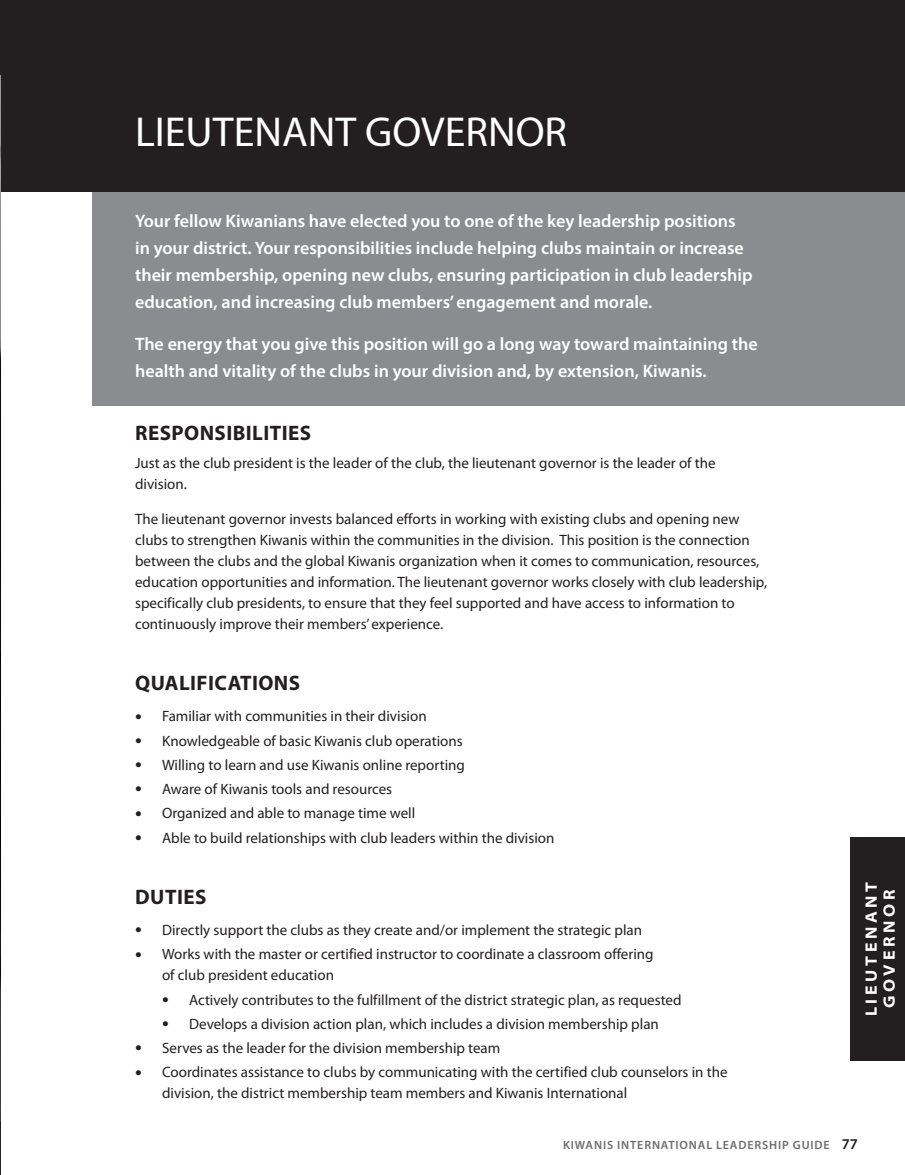
<style>
.page{position:relative;width:905px;height:1175px;background:#fff}
.page>*{position:absolute;margin:0;border:0;box-sizing:border-box;transform-origin:0 0}
.LG_Section_Title{font:42px "Myriad Pro";color:#fff}
.LG_Subhead_2018{font:700 21px "Myriad Pro";letter-spacing:.02em;color:#231f20}
.LG_Intro{font:600 18px/27px "Myriad Pro";color:#fff}
.tab_text{font:700 semi-expanded 16.5px/18px "Myriad Pro";letter-spacing:.22em;color:#fff;text-align:center}
.LG_body_copy{font:15px/21px "Myriad Pro";color:#231f20}
.t1{font:600 12px "Myriad Pro";letter-spacing:.07em;color:#6c6d70}
.s1{font-size:24px}
.s2{font-size:15px;color:#231f20}
</style>
<div class="page">
<div style="left:93px;top:189px;width:811px;height:216px;background:#8a8c8f"></div>
<div style="left:850px;top:837px;width:54px;height:223px;background:#231f20"></div>
<div style="left:0;top:0;width:904px;height:191px;background:#231f20"></div>
<hr style="left:0;top:0;width:1px;height:1174px;background:#231f20">
<img style="left:0;top:76px;width:1px;height:1044px">
<p class="LG_Section_Title" style="left:135px;top:106px;width:433px">LIEUTENANT GOVERNOR</p>
<p class="LG_Intro" style="left:135px;top:207px;width:619px">Your fellow Kiwanians have elected you to one of the key leadership positions in your district. Your responsibilities include helping clubs maintain or increase their membership, opening new clubs, ensuring participation in club leadership education, and increasing club members’ engagement and morale.</p>
<p class="LG_Intro" style="left:135px;top:330px;width:624px">The energy that you give this position will go a long way toward maintaining the health and vitality of the clubs in your division and, by extension, Kiwanis.</p>
<p class="LG_Subhead_2018" style="left:135px;top:419px;width:177px">RESPONSIBILITIES</p>
<p class="LG_body_copy" style="left:135px;top:452px;width:582px">Just as the club president is the leader of the club, the lieutenant governor is the leader of the division.</p>
<p class="LG_body_copy" style="left:135px;top:508px;width:633px">The lieutenant governor invests balanced efforts in working with existing clubs and opening new clubs to strengthen Kiwanis within the communities in the division. This position is the connection between the clubs and the global Kiwanis organization when it comes to communication, resources, education opportunities and information. The lieutenant governor works closely with club leadership, specifically club presidents, to ensure that they feel supported and have access to information to continuously improve their members’ experience.</p>
<p class="LG_Subhead_2018" style="left:135px;top:669px;width:166px">QUALIFICATIONS</p>
<p class="LG_body_copy" style="left:135px;top:705px;width:293px"><span class="s1">•</span> Familiar with communities in their division</p>
<p class="LG_body_copy" style="left:135px;top:729px;width:329px"><span class="s1">•</span> Knowledgeable of basic Kiwanis club operations</p>
<p class="LG_body_copy" style="left:135px;top:754px;width:331px"><span class="s1">•</span> Willing to learn and use Kiwanis online reporting</p>
<p class="LG_body_copy" style="left:135px;top:778px;width:259px"><span class="s1">•</span> Aware of Kiwanis tools and resources</p>
<p class="LG_body_copy" style="left:135px;top:802px;width:282px"><span class="s1">•</span> Organized and able to manage time well</p>
<p class="LG_body_copy" style="left:135px;top:826px;width:421px"><span class="s1">•</span> Able to build relationships with club leaders within the division</p>
<p class="LG_Subhead_2018" style="left:135px;top:883px;width:73px">DUTIES</p>
<p class="LG_body_copy" style="left:135px;top:919px;width:508px"><span class="s1">•</span> Directly support the clubs as they create and/or implement the strategic plan</p>
<p class="LG_body_copy" style="left:162px;top:943px;width:493px;text-indent:-27px"><span class="s1">•</span> Works with the master or certified instructor to coordinate a classroom offering of club president education</p>
<p class="LG_body_copy" style="left:162px;top:988px;width:521px"><span class="s1">•</span> Actively contributes to the fulfillment of the district strategic plan, as requested</p>
<p class="LG_body_copy" style="left:162px;top:1013px;width:498px"><span class="s1">•</span> Develops a division action plan, which includes a division membership plan</p>
<p class="LG_body_copy" style="left:135px;top:1037px;width:367px"><span class="s1">•</span> Serves as the leader for the division membership team</p>
<p class="LG_body_copy" style="left:162px;top:1061px;width:567px;text-indent:-27px"><span class="s1">•</span> Coordinates assistance to clubs by communicating with the certified club counselors in the division, the district membership team members and Kiwanis International</p>
<p class="t1" style="left:563px;top:1137px;width:296px">KIWANIS INTERNATIONAL LEADERSHIP GUIDE <span class="s2">77</span></p>
<p class="tab_text" style="left:861px;top:1016px;width:136px;rotate:-90deg">LIEUTENANT<br>GOVERNOR</p>
</div>
